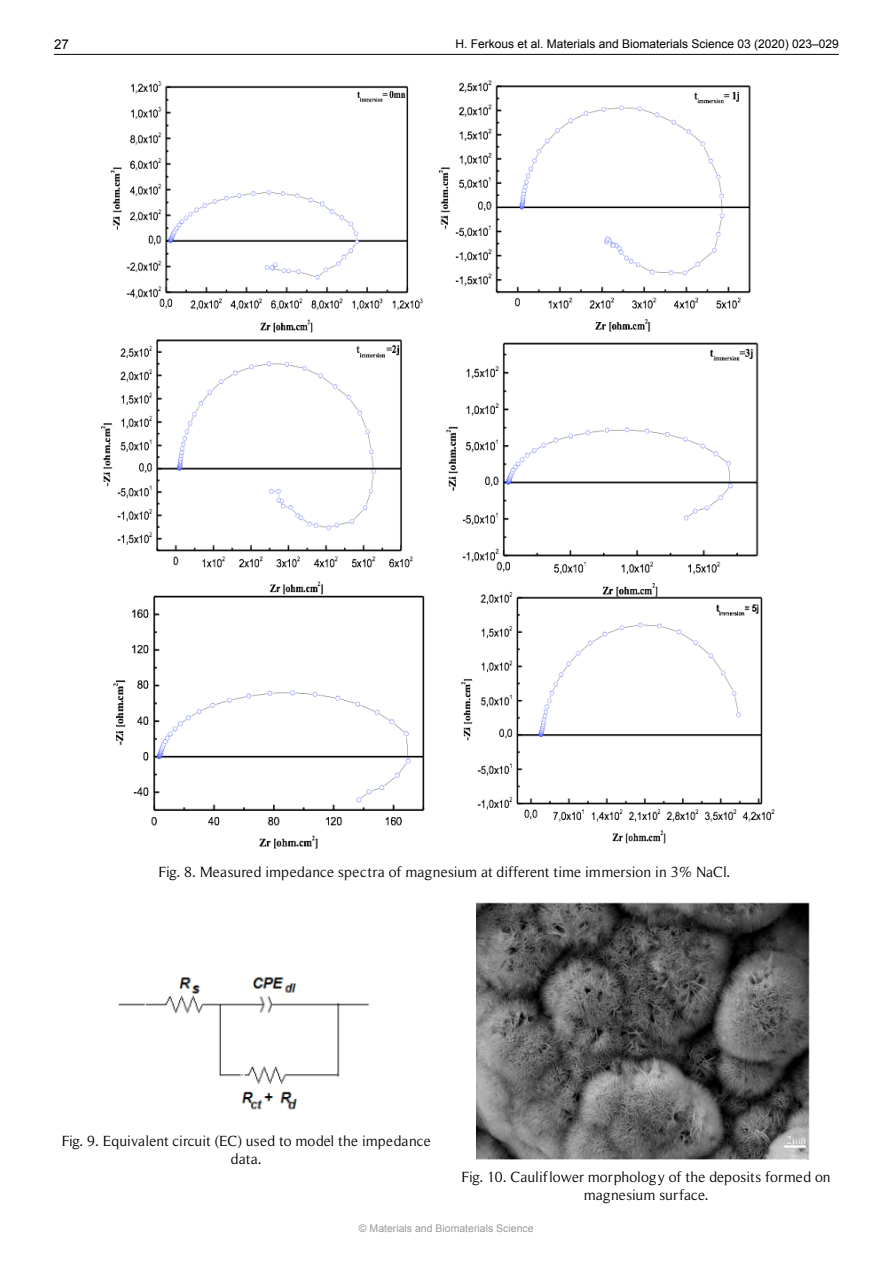
<style>
.page{position:relative;width:893px;height:1263px;background:#fff}
.page>*{position:absolute;margin:0;border:0;box-sizing:border-box;transform-origin:0 0}
.t1{font:15px/18px "Roman Serif";color:#000;text-align:center}
.t2{font:13.5px "Arial";color:#000}
.t3{font:12px "Arial";color:#000}
.t4{font:10.5px "Arial";color:#999}
</style>
<div class="page">
<hr style="left:54px;top:54px;width:785px;height:1px;background:#000">
<img style="left:102px;top:80px;width:673px;height:769px">
<img style="left:118px;top:977px;width:251px;height:133px">
<img style="left:476px;top:902px;width:333px;height:258px">
<p class="t2" style="left:54px;top:36px;width:17px">27</p>
<p class="t3" style="left:455px;top:36px;width:385px">H. Ferkous et al. Materials and Biomaterials Science 03 (2020) 023–029</p>
<p class="t1" style="left:159px;top:863px;width:573px">Fig. 8. Measured impedance spectra of magnesium at different time immersion in 3% NaCl.</p>
<p class="t1" style="left:62px;top:1132px;width:371px">Fig. 9. Equivalent circuit (EC) used to model the impedance data.</p>
<p class="t1" style="left:461px;top:1168px;width:371px">Fig. 10. Cauliflower morphology of the deposits formed on magnesium surface.</p>
<p class="t4" style="left:359px;top:1221px;width:176px">© Materials and Biomaterials Science</p>
</div>
